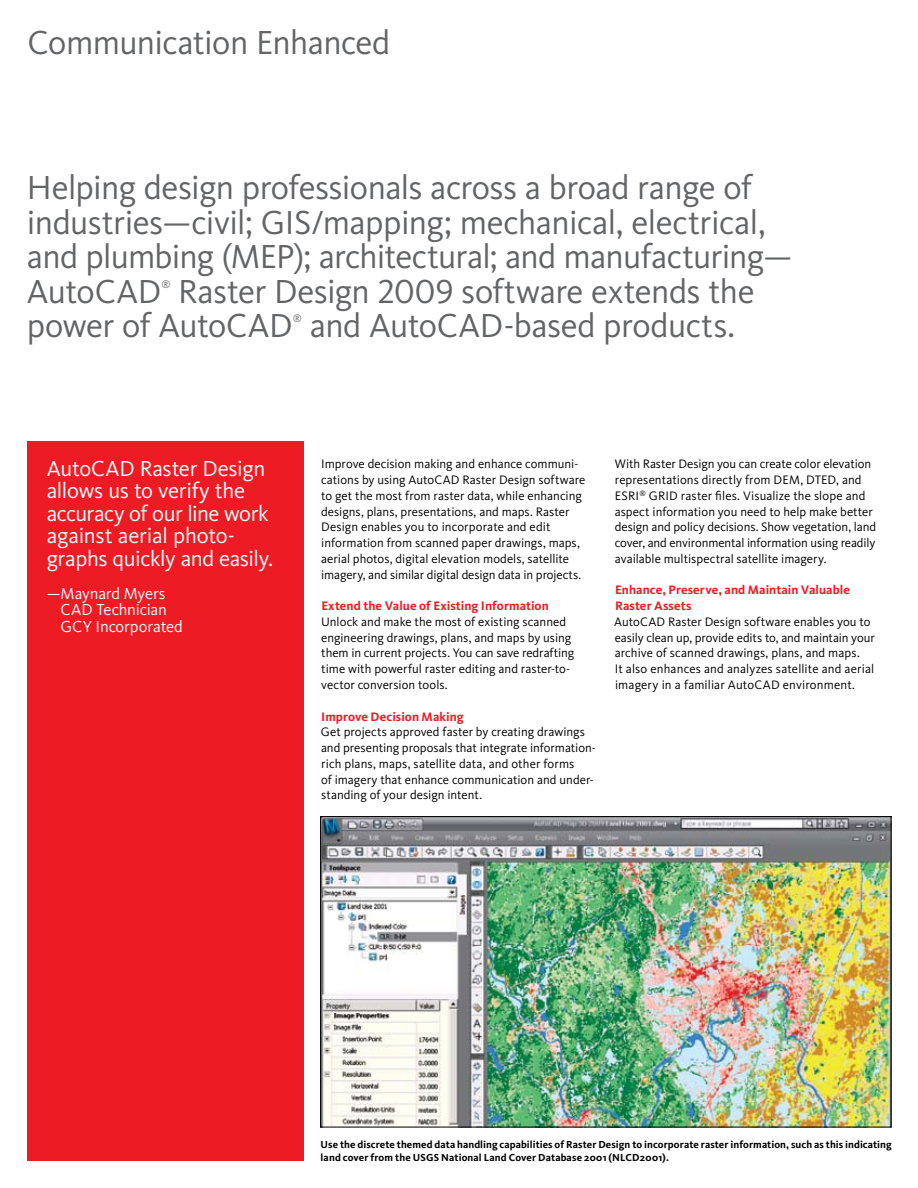
<style>
.page{position:relative;width:918px;height:1188px;background:#fff}
.page>*{position:absolute;margin:0;border:0;box-sizing:border-box;transform-origin:0 0}
.t1{font:34.5px/34.5px "Kievit Pro";letter-spacing:-.015em;color:#636466}
.t2{font:22.5px/22.5px "Kievit Pro";letter-spacing:-.015em;color:#fff}
.t3{font:16.5px/16.5px "Kievit Pro";letter-spacing:-.01em;color:#fff}
.t4{font:12.75px/15.8px "Kievit Pro";color:#000}
.t5{font:700 12.75px/15.8px "Kievit Pro";letter-spacing:.005em;color:#ed1c24}
.t6{font:700 10.5px/13.5px "Kievit Pro";letter-spacing:.01em;color:#000}
.t7{font:10.5px "Kievit Pro";color:#636466}
</style>
<div class="page">
<div style="left:27px;top:442px;width:277px;height:719px;background:#ed1c24"></div>
<img style="left:322px;top:818px;width:567px;height:307px">
<h1 class="t1" style="left:28px;top:25px;width:364px">Communication Enhanced</h1>
<h1 class="t1" style="left:27px;top:170px;width:767px">Helping design professionals across a broad range of industries—civil; GIS/mapping; mechanical, electrical, and plumbing (MEP); architectural; and manufacturing— AutoCAD</h1>
<h1 class="t1" style="left:27px;top:274px;width:729px;text-indent:151px">Raster Design 2009 software extends the power of AutoCAD</h1>
<p class="t7" style="left:161px;top:278px;width:11px">®</p>
<p class="t7" style="left:293px;top:312px;width:11px">®</p>
<h1 class="t1" style="left:310px;top:308px;width:427px">and AutoCAD-based products.</h1>
<h2 class="t2" style="left:47px;top:457px;width:228px">AutoCAD Raster Design allows us to verify the accuracy of our line work against aerial photo&shy;graphs quickly and easily.</h2>
<p class="t3" style="left:61px;top:585px;width:124px;text-indent:-14px">—Maynard Myers<br>CAD Technician<br>GCY Incorporated</p>
<p class="t4" style="left:321px;top:456px;width:266px">Improve decision making and enhance communi&shy;cations by using AutoCAD Raster Design software to get the most from raster data, while enhancing designs, plans, presentations, and maps. Raster Design enables you to incorporate and edit information from scanned paper drawings, maps, aerial photos, digital elevation models, satellite imagery, and similar digital design data in projects.</p>
<p class="t5" style="left:321px;top:598px;width:229px">Extend the Value of Existing Information</p>
<p class="t4" style="left:321px;top:614px;width:255px">Unlock and make the most of existing scanned engineering drawings, plans, and maps by using them in current projects. You can save redrafting time with powerful raster editing and raster-to&shy;vector conversion tools.</p>
<p class="t5" style="left:321px;top:708px;width:144px">Improve Decision Making</p>
<p class="t4" style="left:321px;top:724px;width:276px">Get projects approved faster by creating drawings and presenting proposals that integrate information&shy;rich plans, maps, satellite data, and other forms<br>of imagery that enhance communication and under&shy;standing of your design intent.</p>
<p class="t4" style="left:615px;top:456px;width:263px">With Raster Design you can create color elevation representations directly from DEM, DTED, and ESRI<sup>®</sup> GRID raster files. Visualize the slope and aspect information you need to help make better design and policy decisions. Show vegetation, land cover, and environmental information using readily available multispectral satellite imagery.</p>
<p class="t5" style="left:615px;top:582px;width:236px">Enhance, Preserve, and Maintain Valuable<br>Raster Assets</p>
<p class="t4" style="left:614px;top:614px;width:262px">AutoCAD Raster Design software enables you to easily clean up, provide edits to, and maintain your archive of scanned drawings, plans, and maps.<br>It also enhances and analyzes satellite and aerial imagery in a familiar AutoCAD environment.</p>
<p class="t6" style="left:321px;top:1137px;width:573px">Use the discrete themed data handling capabilities of Raster Design to incorporate raster information, such as this indicating land cover from the USGS National Land Cover Database 2001 (NLCD2001).</p>
</div>
